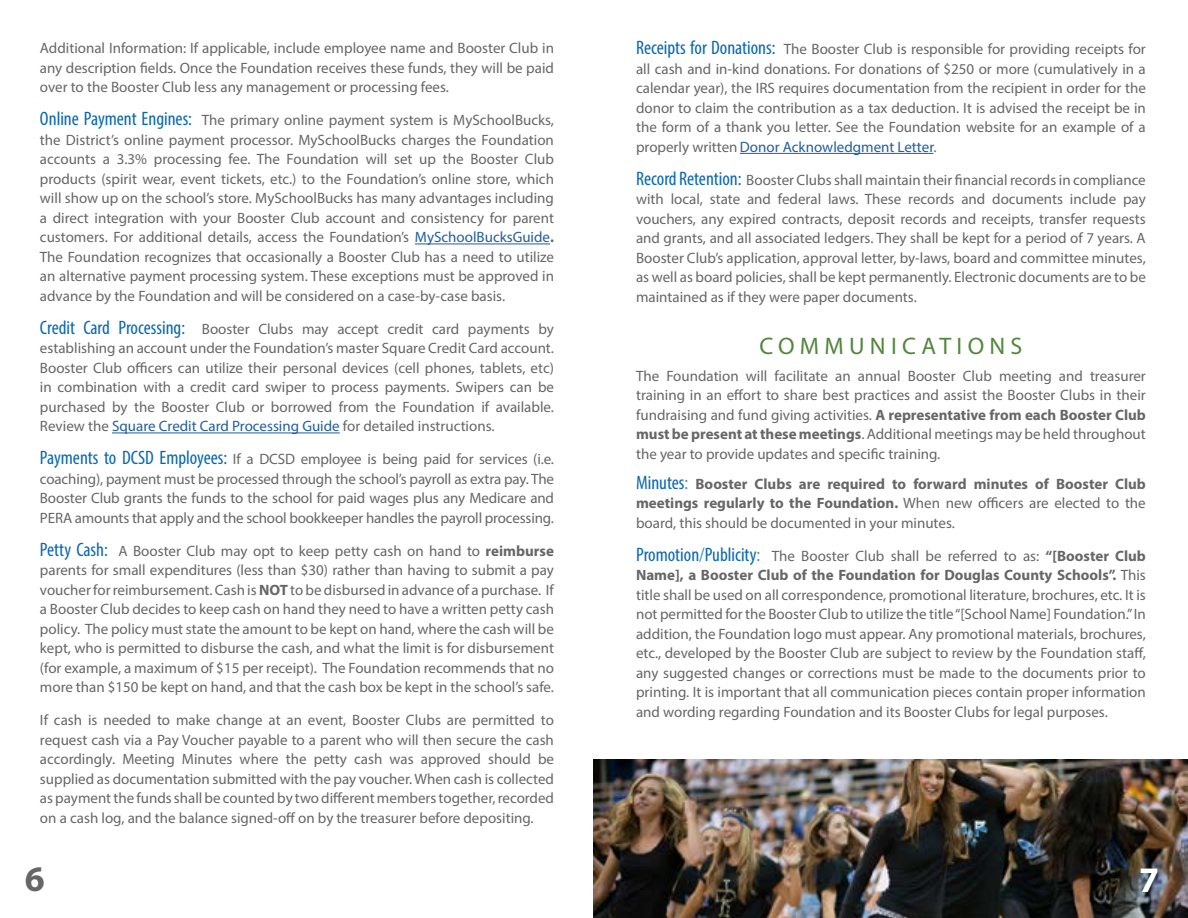
<style>
.page{position:relative;width:1188px;height:918px;background:#fff}
.page>*{position:absolute;margin:0;border:0;box-sizing:border-box;transform-origin:0 0}
.t1{font:700 36px "Myriad Pro";color:#666}
.t2{font:700 36px "Myriad Pro";color:#fff}
.t3{font:24px "Myriad Pro";letter-spacing:.22em;color:#53863d}
.t4{font:15px/19.5px "Myriad Pro";color:#666;text-align:justify}
.t5{font:700 15px/19.5px "Myriad Pro";color:#666;text-align:justify}
.s1{font-stretch:condensed;font-size:19.5px;color:#0968b1}
.s2{color:#215e9e}
.s3{font-weight:700}
.s4{font-weight:400;font-stretch:condensed;font-size:19.5px;color:#0968b1}
.s5{font-weight:400;font-stretch:condensed;font-size:19.5px;color:#399}
.s6{font-weight:400}
.s7{font-stretch:condensed;font-size:19.5px;color:#399}
</style>
<div class="page">
<hr style="left:415px;top:244px;width:135px;height:1px;background:#215e9e">
<hr style="left:112px;top:433px;width:228px;height:1px;background:#215e9e">
<hr style="left:740px;top:153px;width:193px;height:1px;background:#215e9e">
<img style="left:594px;top:759px;width:594px;height:159px">
<p class="t4" style="left:40px;top:38px;width:516px">Additional Information: If applicable, include employee name and Booster Club in any description fields. Once the Foundation receives these funds, they will be paid over to the Booster Club less any management or processing fees.</p>
<p class="t4" style="left:40px;top:110px;width:516px"><span class="s1">Online Payment Engines:</span> The primary online payment system is MySchoolBucks, the District’s online payment processor. MySchoolBucks charges the Foundation accounts a 3.3% processing fee. The Foundation will set up the Booster Club products (spirit wear, event tickets, etc.) to the Foundation’s online store, which will show up on the school’s store. MySchoolBucks has many advantages including a direct integration with your Booster Club account and consistency for parent customers. For additional details, access the Foundation’s <span class="s2">MySchoolBucksGuide</span><span class="s3">.<br></span>The Foundation recognizes that occasionally a Booster Club has a need to utilize an alternative payment processing system. These exceptions must be approved in advance by the Foundation and will be considered on a case-by-case basis.</p>
<p class="t4" style="left:40px;top:319px;width:516px"><span class="s1">Credit Card Processing:</span> Booster Clubs may accept credit card payments by establishing an account under the Foundation’s master Square Credit Card account.<br>Booster Club officers can utilize their personal devices (cell phones, tablets, etc) in combination with a credit card swiper to process payments. Swipers can be purchased by the Booster Club or borrowed from the Foundation if available.<br>Review the <span class="s2">Square Credit Card Processing Guide</span> for detailed instructions.</p>
<p class="t4" style="left:40px;top:449px;width:516px"><span class="s1">Payments to DCSD Employees:</span> If a DCSD employee is being paid for services (i.e. coaching), payment must be processed through the school’s payroll as extra pay. The Booster Club grants the funds to the school for paid wages plus any Medicare and PERA amounts that apply and the school bookkeeper handles the payroll processing.</p>
<p class="t4" style="left:40px;top:541px;width:516px"><span class="s1">Petty Cash:</span> A Booster Club may opt to keep petty cash on hand to <span class="s3">reimburse </span>parents for small expenditures (less than $30) rather than having to submit a pay voucher for reimbursement. Cash is <span class="s3">NOT</span> to be disbursed in advance of a purchase. If a Booster Club decides to keep cash on hand they need to have a written petty cash policy. The policy must state the amount to be kept on hand, where the cash will be kept, who is permitted to disburse the cash, and what the limit is for disbursement (for example, a maximum of $15 per receipt). The Foundation recommends that no more than $150 be kept on hand, and that the cash box be kept in the school’s safe.</p>
<p class="t4" style="left:40px;top:710px;width:516px">If cash is needed to make change at an event, Booster Clubs are permitted to request cash via a Pay Voucher payable to a parent who will then secure the cash accordingly. Meeting Minutes where the petty cash was approved should be supplied as documentation submitted with the pay voucher. When cash is collected as payment the funds shall be counted by two different members together, recorded on a cash log, and the balance signed-off on by the treasurer before depositing.</p>
<h1 class="t1" style="left:25px;top:855px;width:21px">6</h1>
<p class="t4" style="left:636px;top:39px;width:511px"><span class="s1">Receipts for Donations:</span> The Booster Club is responsible for providing receipts for all cash and in-kind donations. For donations of $250 or more (cumulatively in a calendar year), the IRS requires documentation from the recipient in order for the donor to claim the contribution as a tax deduction. It is advised the receipt be in the form of a thank you letter. See the Foundation website for an example of a properly written <span class="s2">Donor Acknowledgment Letter</span>.</p>
<p class="t4" style="left:636px;top:170px;width:511px"><span class="s1">Record Retention:</span> Booster Clubs shall maintain their financial records in compliance with local, state and federal laws. These records and documents include pay vouchers, any expired contracts, deposit records and receipts, transfer requests and grants, and all associated ledgers. They shall be kept for a period of 7 years. A Booster Club’s application, approval letter, by-laws, board and committee minutes, as well as board policies, shall be kept permanently. Electronic documents are to be maintained as if they were paper documents.</p>
<h2 class="t3" style="left:759px;top:332px;width:264px">COMMUNICATIONS</h2>
<p class="t4" style="left:636px;top:366px;width:511px">The Foundation will facilitate an annual Booster Club meeting and treasurer training in an effort to share best practices and assist the Booster Clubs in their fundraising and fund giving activities. <span class="s3">A representative from each Booster Club must be present at these meetings</span>. Additional meetings may be held throughout the year to provide updates and specific training.</p>
<p class="t5" style="left:636px;top:474px;width:511px"><span class="s4">Minutes</span><span class="s5">:</span> Booster Clubs are required to forward minutes of Booster Club meetings regularly to the Foundation. <span class="s6">When new officers are elected to the board, this should be documented in your minutes.</span></p>
<p class="t4" style="left:636px;top:546px;width:511px"><span class="s1">Promotion</span><span class="s7">/</span><span class="s1">Publicity</span><span class="s7">:</span> The Booster Club shall be referred to as: <span class="s3">“[Booster Club Name], a Booster Club of the Foundation for Douglas County Schools”.</span> This title shall be used on all correspondence, promotional literature, brochures, etc. It is not permitted for the Booster Club to utilize the title “[School Name] Foundation.” In addition, the Foundation logo must appear. Any promotional materials, brochures, etc., developed by the Booster Club are subject to review by the Foundation staff, any suggested changes or corrections must be made to the documents prior to printing. It is important that all communication pieces contain proper information and wording regarding Foundation and its Booster Clubs for legal purposes.</p>
<h1 class="t2" style="left:1139px;top:857px;width:21px">7</h1>
</div>
